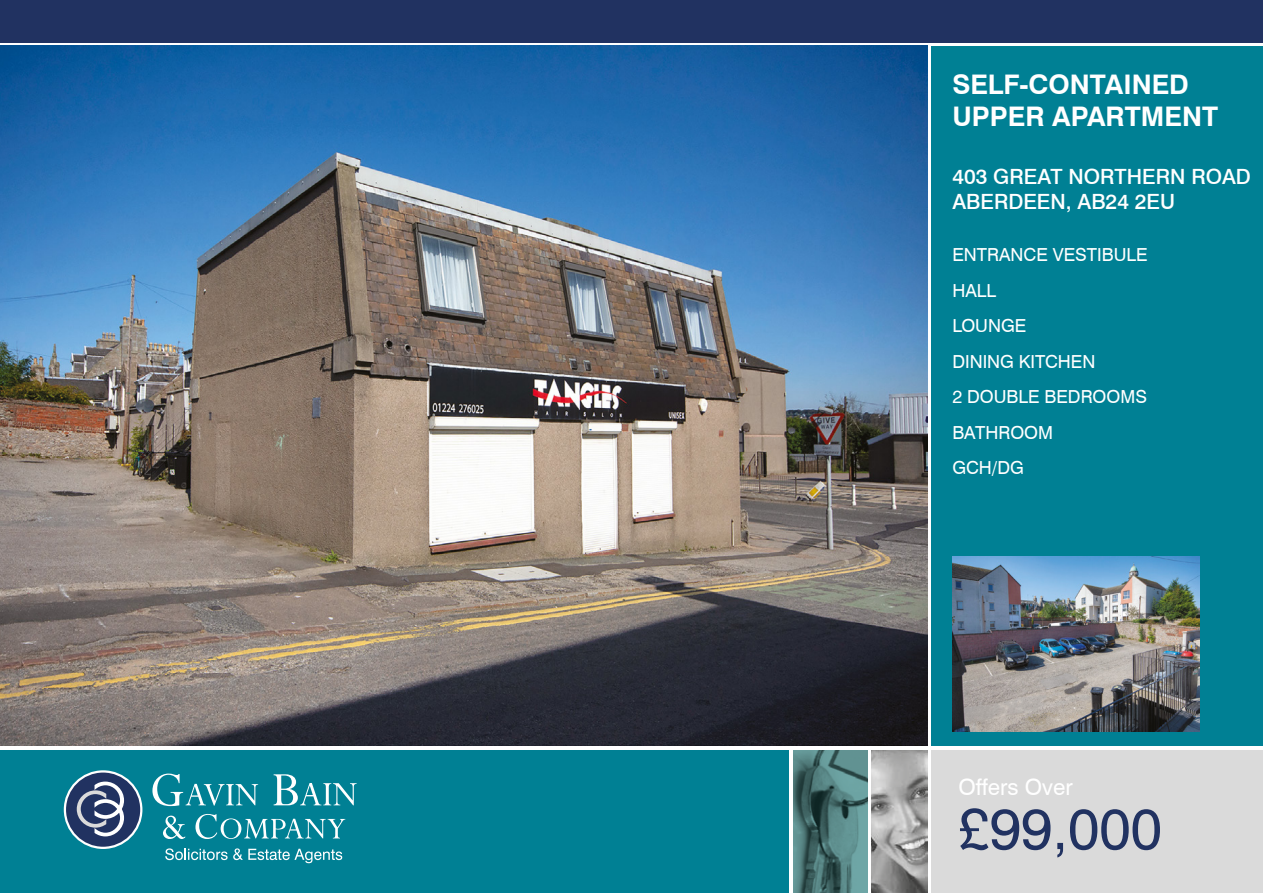
<style>
.page{position:relative;width:1263px;height:893px;background:#fff}
.page>*{position:absolute;margin:0;border:0;box-sizing:border-box;transform-origin:0 0}
.t1{font:57px "Swiss 721 BT";color:#213261}
.t2{font:700 27px/32.4px "Swiss 721 BT";color:#fff}
.t3{font:22.5px "Swiss 721 BT";color:#fff}
.t4{font:500 21px/25.2px "Swiss 721 BT";color:#fff}
.t5{font:18px/35.5px "Swiss 721 BT";color:#fff}
</style>
<div class="page">
<div style="left:0;top:0;width:1263px;height:42px;background:#213261"></div>
<div style="left:931px;top:46px;width:332px;height:700px;background:#008094"></div>
<div style="left:931px;top:750px;width:332px;height:143px;background:#dadada"></div>
<div style="left:0;top:750px;width:789px;height:143px;background:#008094"></div>
<img style="left:952px;top:556px;width:247px;height:175px">
<img style="left:872px;top:750px;width:55px;height:143px">
<img style="left:793px;top:750px;width:75px;height:143px">
<svg style="left:152px;top:774px;width:106px;height:32px"></svg>
<svg style="left:274px;top:774px;width:83px;height:31px"></svg>
<svg style="left:163px;top:816px;width:22px;height:23px"></svg>
<svg style="left:195px;top:814px;width:150px;height:25px"></svg>
<svg style="left:165px;top:848px;width:177px;height:15px"></svg>
<div style="left:65px;top:771px;width:76px;height:77px;background:#213261;border-radius:50%"></div>
<div style="left:64px;top:770px;width:78px;height:79px;border:2px solid #fff;border-radius:50%"></div>
<svg style="left:77px;top:782px;width:47px;height:54px"></svg>
<img style="left:0;top:46px;width:927px;height:700px">
<h2 class="t2" style="left:952px;top:68px;width:267px">SELF-CONTAINED<br>UPPER APARTMENT</h2>
<p class="t4" style="left:952px;top:163px;width:300px">403 GREAT NORTHERN ROAD<br>ABERDEEN, AB24 2EU</p>
<p class="t5" style="left:952px;top:237px;width:197px">ENTRANCE VESTIBULE<br>HALL<br>LOUNGE<br>DINING KITCHEN<br>2 DOUBLE BEDROOMS<br>BATHROOM<br>GCH/DG</p>
<p class="t3" style="left:958px;top:773px;width:116px">Offers Over</p>
<h1 class="t1" style="left:958px;top:794px;width:205px">£99,000</h1>
</div>
